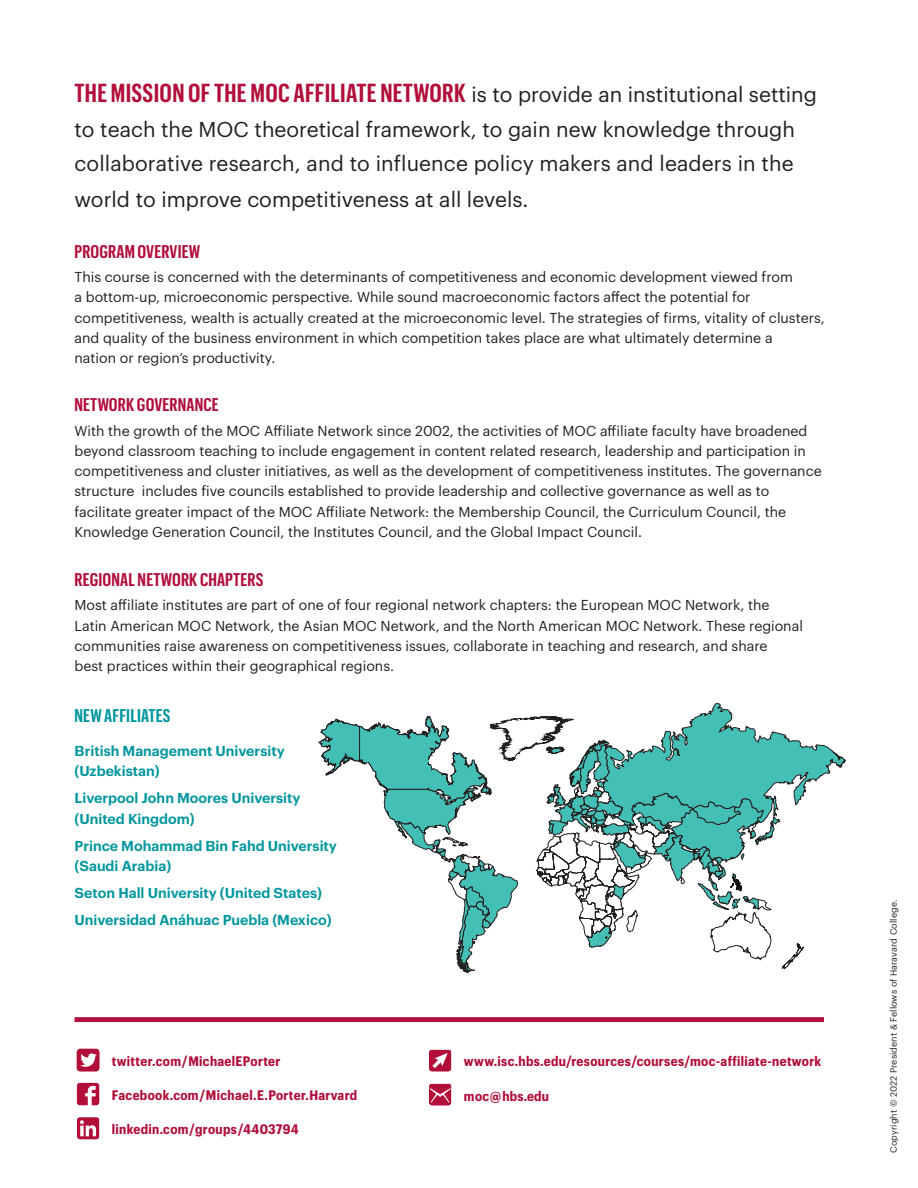
<style>
.page{position:relative;width:918px;height:1188px;background:#fff}
.page>*{position:absolute;margin:0;border:0;box-sizing:border-box;transform-origin:0 0}
.t1{font:600 25.5px "HBS Graphik X Cond";letter-spacing:.01em;color:#b10e3b}
.t2{font:21px/35.2px "HBS Graphik";color:#231f20;text-align:justify}
.t3{font:600 18px "HBS Graphik X Cond";letter-spacing:.01em;color:#b10e3b}
.t4{font:600 18px "HBS Graphik X Cond";letter-spacing:.01em;color:#00969e}
.t5{font:14.1px/20.2px "HBS Graphik";color:#231f20}
.t6{font:600 14.1px/20.2px "HBS Graphik";color:#00969e}
.body{font:700 13.5px "HBS Graphik Compact";letter-spacing:.025em;color:#b10e3b}
.t7{font:9px "HBS Graphik";letter-spacing:.01em;color:#231f20}
.s1{font-family:"HBS Graphik";font-weight:400;font-size:21px;color:#231f20}
</style>
<div class="page">
<svg style="left:319px;top:703px;width:527px;height:270px"></svg>
<div style="left:77px;top:1049px;width:23px;height:23px;background:#b10e3b;border-radius:4px"></div>
<svg style="left:80px;top:1053px;width:17px;height:14px"></svg>
<svg style="left:77px;top:1083px;width:23px;height:23px"></svg>
<svg style="left:429px;top:1050px;width:22px;height:22px"></svg>
<svg style="left:77px;top:1117px;width:22px;height:23px"></svg>
<svg style="left:429px;top:1084px;width:22px;height:22px"></svg>
<div style="left:75px;top:1017px;width:749px;height:5px;background:#b10e3b"></div>
<p class="t1" style="left:75px;top:75px;width:744px">THE MISSION OF THE MOC AFFILIATE NETWORK <span class="s1">is to provide an institutional setting</span></p>
<p class="t2" style="left:75px;top:110px;width:722px">to teach the MOC theoretical framework, to gain new knowledge through collaborative research, and to influence policy makers and leaders in the world to improve competitiveness at all levels.</p>
<p class="t3" style="left:75px;top:239px;width:127px">PROGRAM OVERVIEW</p>
<p class="t5" style="left:75px;top:266px;width:752px">This course is concerned with the determinants of competitiveness and economic development viewed from<br>a bottom-up, microeconomic perspective. While sound macroeconomic factors affect the potential for competitiveness, wealth is actually created at the microeconomic level. The strategies of firms, vitality of clusters, and quality of the business environment in which competition takes place are what ultimately determine a<br>nation or region’s productivity.</p>
<p class="t3" style="left:75px;top:392px;width:146px">NETWORK GOVERNANCE</p>
<p class="t5" style="left:75px;top:419px;width:749px">With the growth of the MOC Affiliate Network since 2002, the activities of MOC affiliate faculty have broadened beyond classroom teaching to include engagement in content related research, leadership and participation in competitiveness and cluster initiatives, as well as the development of competitiveness institutes. The governance structure includes five councils established to provide leadership and collective governance as well as to facilitate greater impact of the MOC Affiliate Network: the Membership Council, the Curriculum Council, the Knowledge Generation Council, the Institutes Council, and the Global Impact Council.</p>
<p class="t3" style="left:75px;top:567px;width:190px">REGIONAL NETWORK CHAPTERS</p>
<p class="t5" style="left:75px;top:594px;width:730px">Most affiliate institutes are part of one of four regional network chapters: the European MOC Network, the Latin American MOC Network, the Asian MOC Network, and the North American MOC Network. These regional communities raise awareness on competitiveness issues, collaborate in teaching and research, and share<br>best practices within their geographical regions.</p>
<p class="t4" style="left:75px;top:703px;width:98px">NEW AFFILIATES</p>
<p class="t6" style="left:75px;top:740px;width:212px">British Management University (Uzbekistan)</p>
<p class="t6" style="left:75px;top:787px;width:228px">Liverpool John Moores University (United Kingdom)</p>
<p class="t6" style="left:75px;top:834px;width:264px">Prince Mohammad Bin Fahd University (Saudi Arabia)</p>
<p class="t6" style="left:75px;top:881px;width:249px">Seton Hall University (United States)</p>
<p class="t6" style="left:75px;top:908px;width:259px">Universidad Anáhuac Puebla (Mexico)</p>
<p class="body" style="left:112px;top:1051px;width:170px">twitter.com/MichaelEPorter</p>
<p class="body" style="left:112px;top:1085px;width:247px">Facebook.com/Michael.E.Porter.Harvard</p>
<p class="body" style="left:112px;top:1119px;width:188px">linkedin.com/groups/4403794</p>
<p class="body" style="left:464px;top:1051px;width:359px">www.isc.hbs.edu/resources/courses/moc-affiliate-network</p>
<p class="body" style="left:464px;top:1086px;width:86px">moc@hbs.edu</p>
<p class="t7" style="left:887px;top:1153px;width:255px;rotate:-90deg">Copyright © 2022 President &amp; Fellows of Haravard College.</p>
</div>
